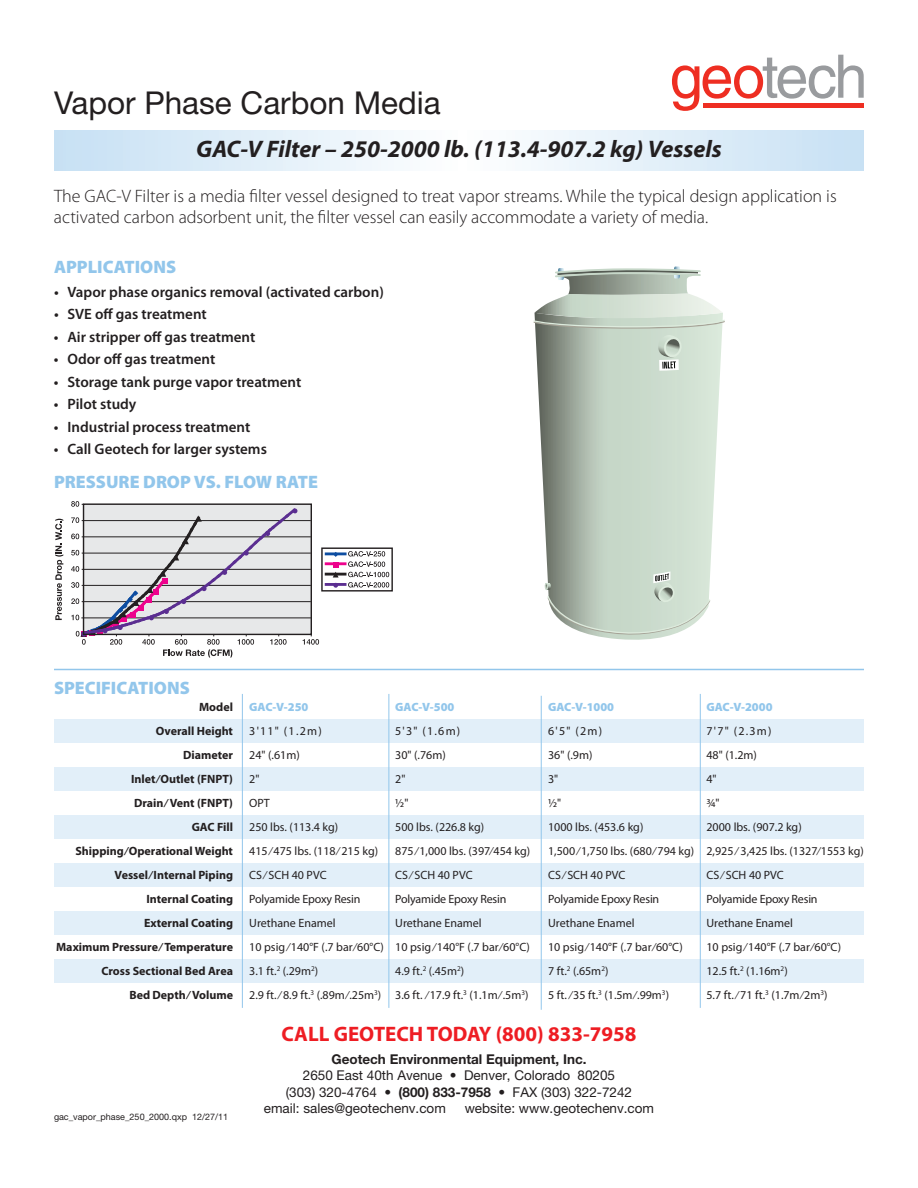
<style>
.page{position:relative;width:918px;height:1188px;background:#fff}
.page>*{position:absolute;margin:0;border:0;box-sizing:border-box;transform-origin:0 0}
.t1{font:31.5px "Helvetica Neue";color:#231f20}
.t2{font:italic 700 24px "Myriad Pro";color:#231f20}
.t3{font:700 21px "Myriad Pro";color:#ee1d23}
.t4{font:300 18px/21.6px "Myriad Pro";color:#231f20}
.t5{font:900 18px "Myriad Pro";color:#92c6eb}
.t6{font:600 15px "Myriad Pro";color:#231f20}
.t7{font:13.5px "Helvetica Neue";color:#231f20}
.t8{font:700 13.5px "Helvetica Neue";color:#231f20}
.t9{font:12px "Myriad Pro";color:#231f20}
.t10{font:700 12px "Myriad Pro";color:#231f20}
.t11{font:900 12px "Myriad Pro";color:#92c6eb}
.t12{font:9px "Helvetica Neue";color:#231f20}
.s1{font-weight:700}
</style>
<div class="page">
<div style="left:54px;top:719px;width:810px;height:24px;background:#e2eff9"></div>
<div style="left:54px;top:767px;width:810px;height:24px;background:#e2eff9"></div>
<div style="left:54px;top:815px;width:810px;height:24px;background:#e2eff9"></div>
<div style="left:54px;top:863px;width:810px;height:24px;background:#e2eff9"></div>
<div style="left:54px;top:911px;width:810px;height:24px;background:#e2eff9"></div>
<div style="left:54px;top:959px;width:810px;height:24px;background:#e2eff9"></div>
<svg style="left:672px;top:55px;width:192px;height:56px"></svg>
<div style="left:703px;top:103px;width:161px;height:5px;background:#ee2e22"></div>
<svg style="left:54px;top:130px;width:810px;height:41px"></svg>
<hr style="left:54px;top:669px;width:810px;height:1px;background:#92c6eb">
<hr style="left:242px;top:694px;width:1px;height:314px;background:#92c6eb">
<hr style="left:389px;top:694px;width:1px;height:314px;background:#92c6eb">
<hr style="left:541px;top:696px;width:1px;height:314px;background:#92c6eb">
<hr style="left:700px;top:694px;width:1px;height:314px;background:#92c6eb">
<div style="left:321px;top:547px;width:72px;height:45px;border:1px solid #231f20"></div>
<hr style="left:326px;top:552px;width:19px;height:3px;background:#0d4da1">
<hr style="left:326px;top:562px;width:19px;height:3px;background:#ed028c">
<hr style="left:326px;top:573px;width:19px;height:3px;background:#231f20">
<hr style="left:326px;top:583px;width:19px;height:3px;background:#5b2e91">
<svg style="left:333px;top:552px;width:6px;height:36px"></svg>
<svg style="left:348px;top:551px;width:41px;height:37px"></svg>
<svg style="left:71px;top:501px;width:248px;height:157px"></svg>
<svg style="left:55px;top:519px;width:8px;height:101px"></svg>
<svg style="left:537px;top:371px;width:183px;height:269px;background:#c0cdc1"></svg>
<svg style="left:534px;top:267px;width:191px;height:104px;background:#c1ccc1"></svg>
<svg style="left:545px;top:571px;width:165px;height:68px;background:#c6d2c6"></svg>
<h1 class="t1" style="left:54px;top:92px;width:388px">Vapor Phase Carbon Media</h1>
<h2 class="t2" style="left:196px;top:140px;width:527px">GAC-V Filter – 250-2000 lb. (113.4-907.2 kg) Vessels</h2>
<h3 class="t4" style="left:54px;top:186px;width:784px">The GAC-V Filter is a media filter vessel designed to treat vapor streams. While the typical design application is activated carbon adsorbent unit, the filter vessel can easily accommodate a variety of media.</h3>
<h3 class="t5" style="left:54px;top:260px;width:124px">APPLICATIONS</h3>
<p class="t6" style="left:54px;top:286px;width:331px">• Vapor phase organics removal (activated carbon)</p>
<p class="t6" style="left:54px;top:309px;width:154px">• SVE off gas treatment</p>
<p class="t6" style="left:54px;top:331px;width:203px">• Air stripper off gas treatment</p>
<p class="t6" style="left:54px;top:354px;width:163px">• Odor off gas treatment</p>
<p class="t6" style="left:54px;top:376px;width:249px">• Storage tank purge vapor treatment</p>
<p class="t6" style="left:54px;top:399px;width:84px">• Pilot study</p>
<p class="t6" style="left:54px;top:421px;width:198px">• Industrial process treatment</p>
<p class="t6" style="left:54px;top:444px;width:214px">• Call Geotech for larger systems</p>
<h3 class="t5" style="left:54px;top:475px;width:265px">PRESSURE DROP VS. FLOW RATE</h3>
<h3 class="t5" style="left:54px;top:681px;width:137px">SPECIFICATIONS</h3>
<p class="t10" style="left:199px;top:702px;width:35px">Model</p>
<p class="t11" style="left:249px;top:702px;width:61px">GAC-V-250</p>
<p class="t11" style="left:395px;top:702px;width:61px">GAC-V-500</p>
<p class="t11" style="left:548px;top:702px;width:68px">GAC-V-1000</p>
<p class="t11" style="left:707px;top:702px;width:68px">GAC-V-2000</p>
<p class="t10" style="left:156px;top:726px;width:79px">Overall Height</p>
<p class="t9" style="left:249px;top:726px;width:74px">3'11" (1.2m)</p>
<p class="t9" style="left:395px;top:726px;width:67px">5'3" (1.6m)</p>
<p class="t9" style="left:548px;top:726px;width:55px">6'5" (2m)</p>
<p class="t9" style="left:706px;top:726px;width:67px">7'7" (2.3m)</p>
<p class="t10" style="left:183px;top:750px;width:51px">Diameter</p>
<p class="t9" style="left:249px;top:750px;width:52px">24" (.61m)</p>
<p class="t9" style="left:395px;top:750px;width:52px">30" (.76m)</p>
<p class="t9" style="left:548px;top:750px;width:46px">36" (.9m)</p>
<p class="t9" style="left:706px;top:750px;width:52px">48" (1.2m)</p>
<p class="t10" style="left:131px;top:774px;width:103px">Inlet⁄Outlet (FNPT)</p>
<p class="t9" style="left:249px;top:774px;width:12px">2"</p>
<p class="t9" style="left:395px;top:774px;width:12px">2"</p>
<p class="t9" style="left:548px;top:774px;width:12px">3"</p>
<p class="t9" style="left:706px;top:774px;width:12px">4"</p>
<p class="t10" style="left:134px;top:798px;width:100px">Drain⁄ Vent (FNPT)</p>
<p class="t9" style="left:249px;top:798px;width:22px">OPT</p>
<p class="t9" style="left:395px;top:798px;width:15px">½"</p>
<p class="t9" style="left:548px;top:798px;width:15px">½"</p>
<p class="t9" style="left:706px;top:798px;width:15px">¾"</p>
<p class="t10" style="left:192px;top:822px;width:43px">GAC Fill</p>
<p class="t9" style="left:249px;top:822px;width:91px">250 lbs. (113.4 kg)</p>
<p class="t9" style="left:395px;top:822px;width:91px">500 lbs. (226.8 kg)</p>
<p class="t9" style="left:548px;top:822px;width:97px">1000 lbs. (453.6 kg)</p>
<p class="t9" style="left:707px;top:822px;width:97px">2000 lbs. (907.2 kg)</p>
<p class="t10" style="left:75px;top:846px;width:159px">Shipping⁄Operational Weight</p>
<p class="t9" style="left:249px;top:846px;width:130px">415⁄ 475 lbs. (118⁄ 215 kg)</p>
<p class="t9" style="left:395px;top:846px;width:137px">875⁄ 1,000 lbs. (397⁄454 kg)</p>
<p class="t9" style="left:548px;top:846px;width:317px">1,500⁄ 1,750 lbs. (680⁄ 794 kg) 2,925⁄ 3,425 lbs. (1327⁄1553 kg)</p>
<p class="t10" style="left:115px;top:870px;width:120px">Vessel ⁄ Internal Piping</p>
<p class="t9" style="left:249px;top:870px;width:79px">CS ⁄ SCH 40 PVC</p>
<p class="t9" style="left:395px;top:870px;width:79px">CS ⁄ SCH 40 PVC</p>
<p class="t9" style="left:548px;top:870px;width:79px">CS ⁄ SCH 40 PVC</p>
<p class="t9" style="left:707px;top:870px;width:79px">CS ⁄ SCH 40 PVC</p>
<p class="t10" style="left:146px;top:894px;width:88px">Internal Coating</p>
<p class="t9" style="left:249px;top:894px;width:113px">Polyamide Epoxy Resin</p>
<p class="t9" style="left:395px;top:894px;width:113px">Polyamide Epoxy Resin</p>
<p class="t9" style="left:548px;top:894px;width:113px">Polyamide Epoxy Resin</p>
<p class="t9" style="left:706px;top:894px;width:113px">Polyamide Epoxy Resin</p>
<p class="t10" style="left:144px;top:918px;width:90px">External Coating</p>
<p class="t9" style="left:249px;top:918px;width:88px">Urethane Enamel</p>
<p class="t9" style="left:395px;top:918px;width:88px">Urethane Enamel</p>
<p class="t9" style="left:548px;top:918px;width:88px">Urethane Enamel</p>
<p class="t9" style="left:706px;top:918px;width:88px">Urethane Enamel</p>
<p class="t10" style="left:56px;top:942px;width:178px">Maximum Pressure⁄ Temperature</p>
<p class="t9" style="left:249px;top:942px;width:282px">10 psig⁄ 140°F (.7 bar⁄60°C) 10 psig⁄ 140°F (.7 bar⁄60°C)</p>
<p class="t9" style="left:548px;top:942px;width:136px">10 psig⁄ 140°F (.7 bar⁄60°C)</p>
<p class="t9" style="left:706px;top:942px;width:136px">10 psig⁄ 140°F (.7 bar⁄60°C)</p>
<p class="t10" style="left:101px;top:966px;width:133px">Cross Sectional Bed Area</p>
<p class="t9" style="left:249px;top:966px;width:70px">3.1 ft.<sup>2</sup> (.29m<sup>2</sup>)</p>
<p class="t9" style="left:395px;top:966px;width:70px">4.9 ft.<sup>2</sup> (.45m<sup>2</sup>)</p>
<p class="t9" style="left:548px;top:966px;width:62px">7 ft.<sup>2</sup> (.65m<sup>2</sup>)</p>
<p class="t9" style="left:706px;top:966px;width:83px">12.5 ft.<sup>2</sup> (1.16m<sup>2</sup>)</p>
<p class="t10" style="left:129px;top:990px;width:105px">Bed Depth⁄ Volume</p>
<p class="t9" style="left:249px;top:990px;width:281px">2.9 ft. ⁄ 8.9 ft.<sup>3</sup> (.89m⁄.25m<sup>3</sup>) 3.6 ft. ⁄ 17.9 ft.<sup>3</sup> (1.1m ⁄ .5m<sup>3</sup>)</p>
<p class="t9" style="left:548px;top:990px;width:122px">5 ft. ⁄ 35 ft.<sup>3</sup> (1.5m⁄.99m<sup>3</sup>)</p>
<p class="t9" style="left:706px;top:990px;width:122px">5.7 ft. ⁄ 71 ft.<sup>3</sup> (1.7m⁄2m<sup>3</sup>)</p>
<p class="t12" style="left:54px;top:1114px;width:176px">gac_vapor_phase_250_2000.qxp 12/27/11</p>
<h3 class="t3" style="left:282px;top:1026px;width:356px">CALL GEOTECH TODAY (800) 833-7958</h3>
<p class="t8" style="left:331px;top:1055px;width:257px">Geotech Environmental Equipment, Inc.</p>
<p class="t7" style="left:303px;top:1071px;width:314px">2650 East 40th Avenue • Denver, Colorado 80205</p>
<p class="t7" style="left:286px;top:1087px;width:348px">(303) 320-4764 • <span class="s1">(800) 833-7958</span> • FAX (303) 322-7242</p>
<p class="t7" style="left:264px;top:1103px;width:184px">email: sales@geotechenv.com</p>
<p class="t7" style="left:465px;top:1103px;width:191px">website: www.geotechenv.com</p>
</div>
